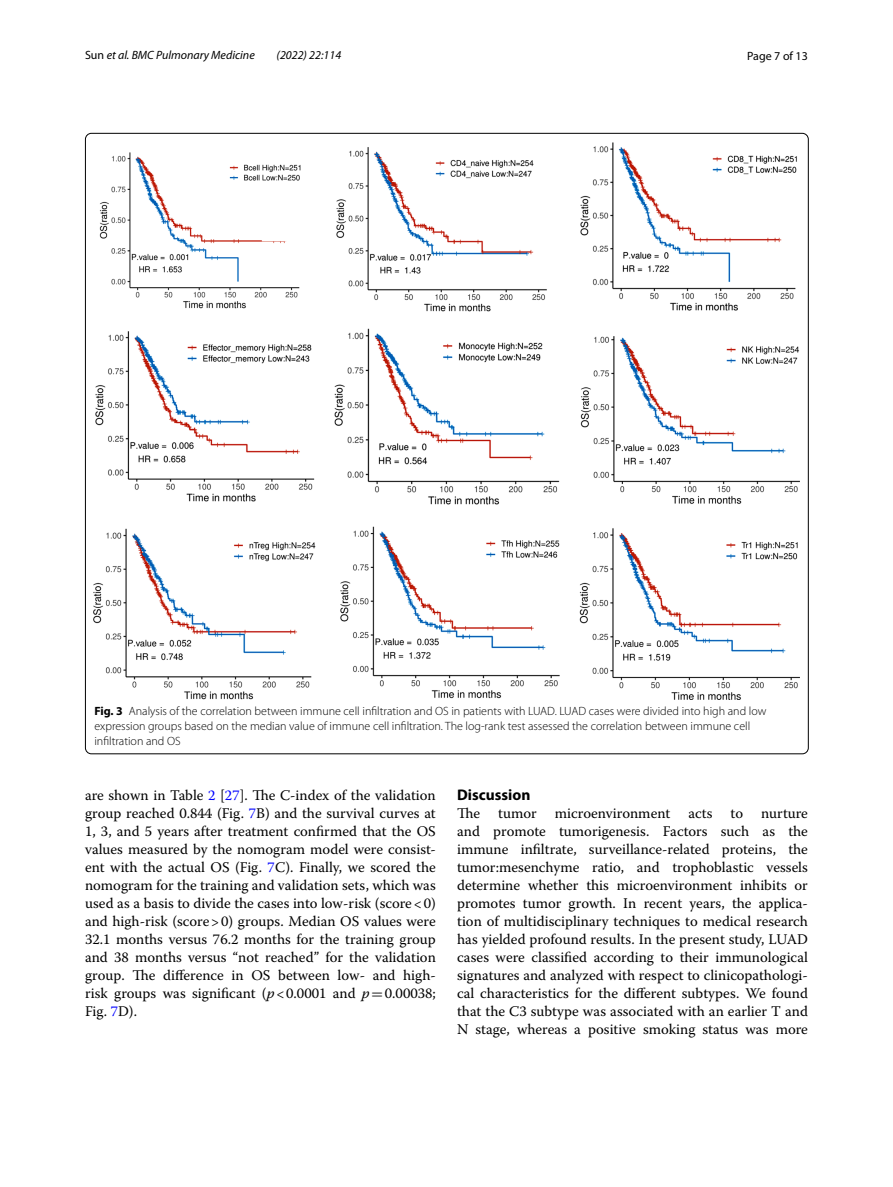
<style>
.page{position:relative;width:893px;height:1187px;background:#fff}
.page>*{position:absolute;margin:0;border:0;box-sizing:border-box;transform-origin:0 0}
.t1{font:700 15.45px "Myriad Pro";color:#000}
.t2{font:14.7px/18px "Warnock Pro";color:#000;text-align:justify}
.t3{font:300 12px/15px "Myriad Pro";color:#000}
.t4{font:italic 12px "Myriad Pro";color:#000}
.t5{font:12px "Myriad Pro";color:#000}
.s1{font-style:normal}
.s2{font-weight:700}
.s3{color:#00f}
.s4{font-style:italic}
.s5{font-family:"MTSY"}
</style>
<div class="page">
<img style="left:94px;top:142px;width:706px;height:557px">
<p class="t4" style="left:85px;top:48px;width:171px"><span class="s1">Sun</span> et al. BMC Pulmonary Medicine</p>
<p class="t4" style="left:277px;top:48px;width:66px">(2022) 22:114</p>
<p class="t5" style="left:747px;top:48px;width:62px">Page 7 of 13</p>
<p class="t3" style="left:94px;top:703px;width:673px"><span class="s2">Fig. 3</span> Analysis of the correlation between immune cell infiltration and OS in patients with LUAD. LUAD cases were divided into high and low expression groups based on the median value of immune cell infiltration. The log-rank test assessed the correlation between immune cell infiltration and OS</p>
<p class="t2" style="left:85px;top:785px;width:352px">are shown in Table <span class="s3">2</span> [<span class="s3">27</span>]. The C-index of the validation group reached 0.844 (Fig. <span class="s3">7</span>B) and the survival curves at 1, 3, and 5 years after treatment confirmed that the OS values measured by the nomogram model were consist&shy;ent with the actual OS (Fig. <span class="s3">7</span>C). Finally, we scored the nomogram for the training and validation sets, which was used as a basis to divide the cases into low-risk (score&lt;0) and high-risk (score&gt;0) groups. Median OS values were 32.1 months versus 76.2 months for the training group and 38 months versus “not reached” for the validation group. The difference in OS between low- and high&shy;risk groups was significant (<span class="s4">p</span>&lt;0.0001 and <span class="s4">p</span><span class="s5">=</span>0.00038; Fig. <span class="s3">7</span>D).</p>
<p class="t1" style="left:457px;top:784px;width:75px">Discussion</p>
<p class="t2" style="left:457px;top:804px;width:352px">The tumor microenvironment acts to nurture and promote tumorigenesis. Factors such as the immune infiltrate, surveillance-related proteins, the tumor:mesenchyme ratio, and trophoblastic vessels determine whether this microenvironment inhibits or promotes tumor growth. In recent years, the applica&shy;tion of multidisciplinary techniques to medical research has yielded profound results. In the present study, LUAD cases were classified according to their immunological signatures and analyzed with respect to clinicopathologi&shy;cal characteristics for the different subtypes. We found that the C3 subtype was associated with an earlier T and N stage, whereas a positive smoking status was more</p>
</div>
